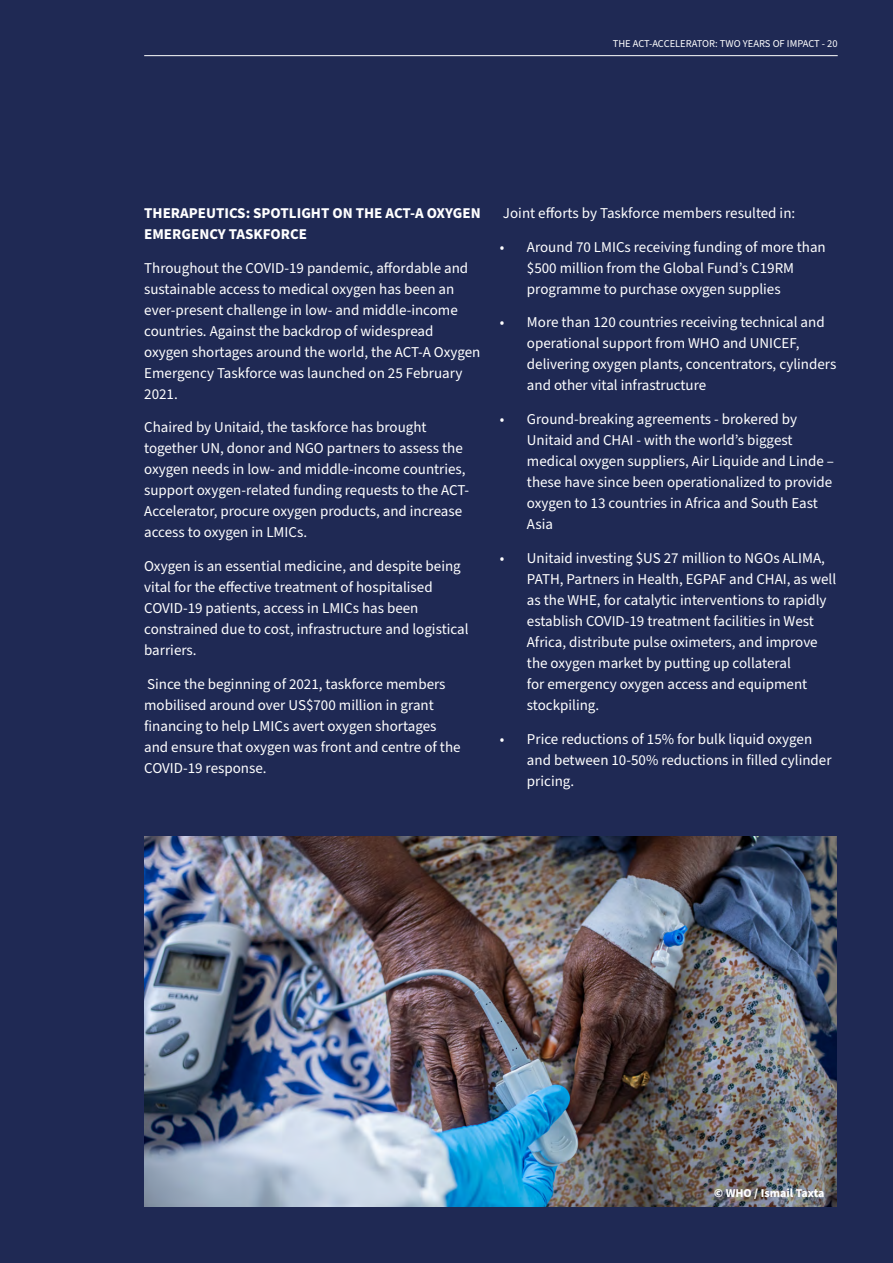
<style>
.page{position:relative;width:893px;height:1263px;background:#1f2954}
.page>*{position:absolute;margin:0;border:0;box-sizing:border-box;transform-origin:0 0}
.t1{font:15px/21px "Source Sans Pro";color:#fff}
.t2{font:700 15px/21px "Source Sans Pro";color:#fff}
.t3{font:700 12px "Source Sans Pro";color:#fff}
.t4{font:10.5px "Source Sans Pro";color:#fff}
</style>
<div class="page">
<hr style="left:144px;top:55px;width:694px;height:1px;background:#fff">
<img style="left:145px;top:836px;width:692px;height:371px">
<p class="t4" style="left:613px;top:36px;width:226px">THE ACT-ACCELERATOR: TWO YEARS OF IMPACT - 20</p>
<p class="t2" style="left:144px;top:203px;width:338px">THERAPEUTICS: SPOTLIGHT ON THE ACT-A OXYGEN<br>EMERGENCY TASKFORCE</p>
<p class="t1" style="left:144px;top:258px;width:338px">Throughout the COVID-19 pandemic, affordable and sustainable access to medical oxygen has been an ever-present challenge in low- and middle-income countries. Against the backdrop of widespread oxygen shortages around the world, the ACT-A Oxygen Emergency Taskforce was launched on 25 February 2021.</p>
<p class="t1" style="left:144px;top:417px;width:326px">Chaired by Unitaid, the taskforce has brought together UN, donor and NGO partners to assess the oxygen needs in low- and middle-income countries, support oxygen-related funding requests to the ACT-Accelerator, procure oxygen products, and increase access to oxygen in LMICs.</p>
<p class="t1" style="left:144px;top:556px;width:326px">Oxygen is an essential medicine, and despite being vital for the effective treatment of hospitalised COVID-19 patients, access in LMICs has been constrained due to cost, infrastructure and logistical barriers.</p>
<p class="t1" style="left:144px;top:674px;width:318px">Since the beginning of 2021, taskforce members mobilised around over US$700 million in grant financing to help LMICs avert oxygen shortages and ensure that oxygen was front and centre of the COVID-19 response.</p>
<p class="t1" style="left:503px;top:203px;width:294px">Joint efforts by Taskforce members resulted in:</p>
<p class="t1" style="left:527px;top:236px;width:300px;text-indent:-27px">• Around 70 LMICs receiving funding of more than $500 million from the Global Fund’s C19RM programme to purchase oxygen supplies</p>
<p class="t1" style="left:527px;top:312px;width:311px;text-indent:-27px">• More than 120 countries receiving technical and operational support from WHO and UNICEF, delivering oxygen plants, concentrators, cylinders and other vital infrastructure</p>
<p class="t1" style="left:527px;top:409px;width:309px;text-indent:-27px">• Ground-breaking agreements - brokered by Unitaid and CHAI - with the world’s biggest medical oxygen suppliers, Air Liquide and Linde – these have since been operationalized to provide oxygen to 13 countries in Africa and South East Asia</p>
<p class="t1" style="left:527px;top:548px;width:311px;text-indent:-27px">• Unitaid investing $US 27 million to NGOs ALIMA, PATH, Partners in Health, EGPAF and CHAI, as well as the WHE, for catalytic interventions to rapidly establish COVID-19 treatment facilities in West Africa, distribute pulse oximeters, and improve the oxygen market by putting up collateral<br>for emergency oxygen access and equipment stockpiling.</p>
<p class="t1" style="left:527px;top:728px;width:306px;text-indent:-27px">• Price reductions of 15% for bulk liquid oxygen and between 10-50% reductions in filled cylinder pricing.</p>
<p class="t3" style="left:714px;top:1185px;width:112px">© WHO / Ismail Taxta</p>
</div>
